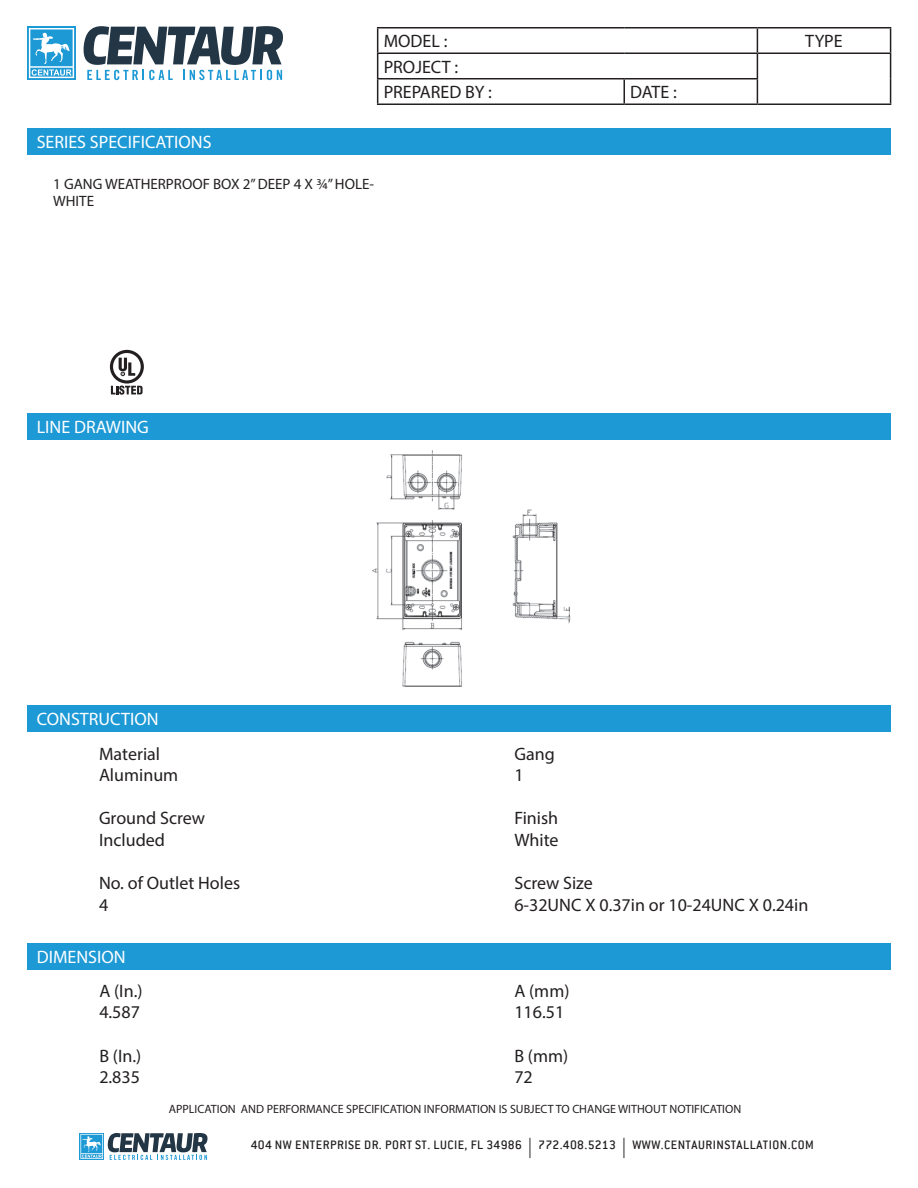
<style>
.page{position:relative;width:918px;height:1188px;background:#fff}
.page>*{position:absolute;margin:0;border:0;box-sizing:border-box;transform-origin:0 0}
.t1{font:18px/21.6px "Myriad Pro";color:#231f20}
.t2{font:18px "Myriad Pro";color:#fff}
.t3{font:15px/16.5px "Myriad Pro";color:#231f20}
.t4{font:500 13.5px "Conduit ITC";letter-spacing:.035em;color:#231f20}
.t5{font:12px "Myriad Pro";color:#231f20}
.s1{font-family:"Myriad Pro";font-weight:400;font-size:20.25px}
</style>
<div class="page">
<svg style="left:80px;top:1133px;width:128px;height:27px"></svg>
<hr style="left:377px;top:27px;width:247px;height:1px;background:#231f20">
<hr style="left:624px;top:27px;width:133px;height:1px;background:#231f20">
<hr style="left:757px;top:27px;width:134px;height:1px;background:#231f20">
<hr style="left:377px;top:52px;width:247px;height:2px;background:#231f20">
<hr style="left:624px;top:52px;width:133px;height:2px;background:#231f20">
<hr style="left:757px;top:52px;width:134px;height:2px;background:#231f20">
<hr style="left:377px;top:78px;width:247px;height:2px;background:#231f20">
<svg style="left:377px;top:28px;width:1px;height:76px"></svg>
<hr style="left:624px;top:78px;width:134px;height:2px;background:#231f20">
<hr style="left:623px;top:80px;width:2px;height:24px;background:#231f20">
<svg style="left:757px;top:28px;width:1px;height:76px"></svg>
<svg style="left:890px;top:28px;width:1px;height:76px"></svg>
<hr style="left:377px;top:104px;width:247px;height:1px;background:#231f20">
<hr style="left:624px;top:104px;width:133px;height:1px;background:#231f20">
<hr style="left:757px;top:104px;width:134px;height:1px;background:#231f20">
<div style="left:27px;top:129px;width:864px;height:26px;background:#1d99d6"></div>
<div style="left:27px;top:414px;width:864px;height:26px;background:#1d99d6"></div>
<div style="left:27px;top:705px;width:864px;height:27px;background:#1d99d6"></div>
<div style="left:27px;top:26px;width:49px;height:54px;background:linear-gradient(to right,#32a2d9,#32a2d9)"></div>
<svg style="left:29px;top:28px;width:45px;height:50px"></svg>
<svg style="left:83px;top:26px;width:200px;height:54px"></svg>
<img style="left:372px;top:451px;width:199px;height:236px">
<div style="left:27px;top:943px;width:864px;height:26px;background:#1d99d6"></div>
<svg style="left:110px;top:350px;width:34px;height:45px"></svg>
<p class="t1" style="left:384px;top:30px;width:65px">MODEL :</p>
<p class="t1" style="left:805px;top:30px;width:39px">TYPE</p>
<p class="t1" style="left:384px;top:54px;width:110px;line-height:25.5px">PROJECT :<br>PREPARED BY :</p>
<p class="t1" style="left:630px;top:81px;width:48px">DATE :</p>
<p class="t2" style="left:37px;top:131px;width:176px">SERIES SPECIFICATIONS</p>
<p class="t3" style="left:53px;top:176px;width:322px">1 GANG WEATHERPROOF BOX 2” DEEP 4 X ¾” HOLE-<br>WHITE</p>
<p class="t2" style="left:37px;top:416px;width:114px">LINE DRAWING</p>
<p class="t2" style="left:37px;top:708px;width:123px">CONSTRUCTION</p>
<p class="t1" style="left:99px;top:743px;width:81px">Material<br>Aluminum</p>
<p class="t1" style="left:99px;top:807px;width:108px">Ground Screw<br>Included</p>
<p class="t1" style="left:99px;top:872px;width:143px">No. of Outlet Holes<br>4</p>
<p class="t2" style="left:37px;top:946px;width:90px">DIMENSION</p>
<p class="t1" style="left:99px;top:980px;width:45px">A (In.)<br>4.587</p>
<p class="t1" style="left:99px;top:1044px;width:43px">B (In.)<br>2.835</p>
<p class="t1" style="left:514px;top:743px;width:42px">Gang<br>1</p>
<p class="t1" style="left:514px;top:807px;width:46px">Finish<br>White</p>
<p class="t1" style="left:514px;top:872px;width:296px">Screw Size<br>6-32UNC X 0.37in or 10-24UNC X 0.24in</p>
<p class="t1" style="left:514px;top:980px;width:57px">A (mm)<br>116.51</p>
<p class="t1" style="left:514px;top:1044px;width:55px">B (mm)<br>72</p>
<p class="t5" style="left:169px;top:1101px;width:574px">APPLICATION AND PERFORMANCE SPECIFICATION INFORMATION IS SUBJECT TO CHANGE WITHOUT NOTIFICATION</p>
<p class="t4" style="left:251px;top:1137px;width:565px">404 NW ENTERPRISE DR. PORT ST. LUCIE, FL 34986 <span class="s1">|</span> 772.408.5213 <span class="s1">|</span> WWW.CENTAURINSTALLATION.COM</p>
</div>
